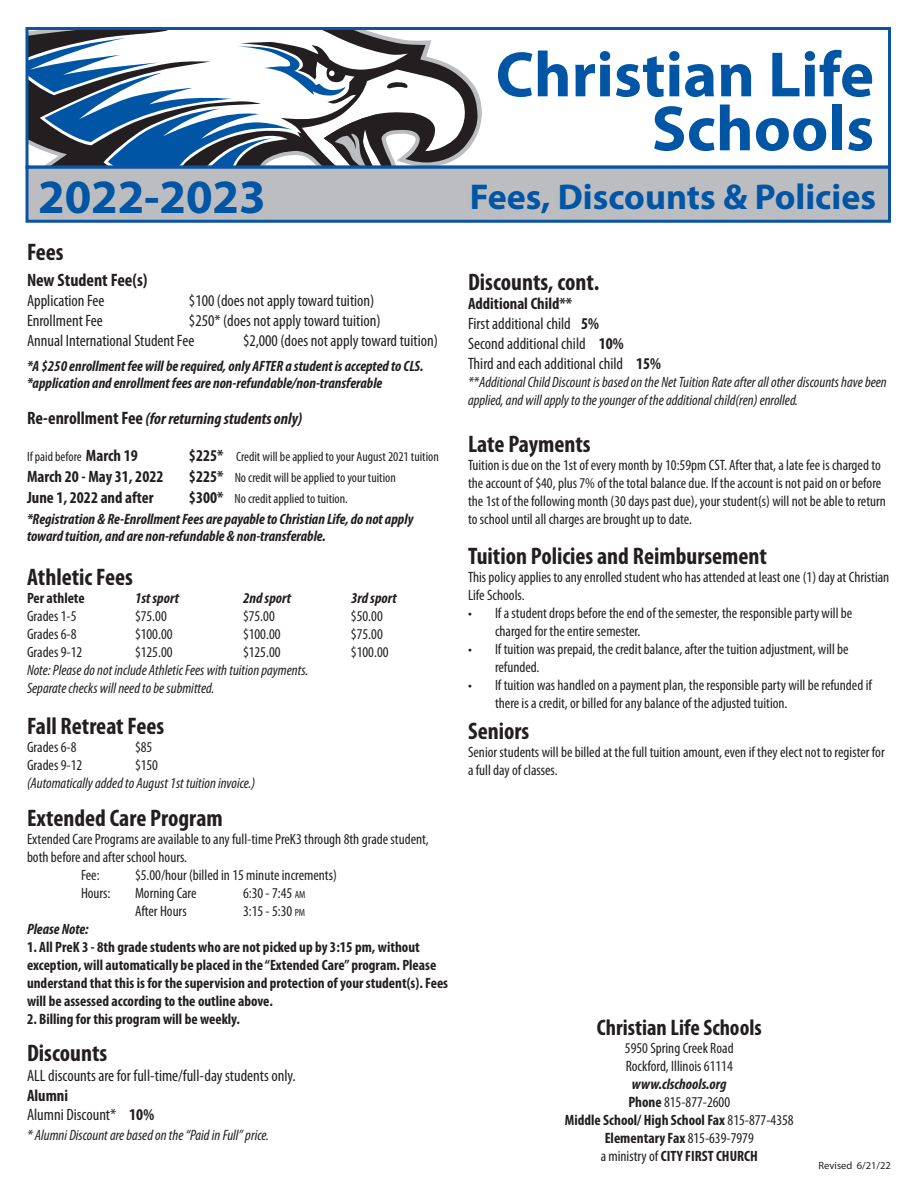
<style>
.page{position:relative;width:918px;height:1188px;background:#fff}
.page>*{position:absolute;margin:0;border:0;box-sizing:border-box;transform-origin:0 0}
.t1{font:700 64.5px "Myriad Pro";color:#0055a5}
.t2{font:700 48px "Myriad Pro";letter-spacing:-.005em;color:#0055a5}
.t3{font:700 36px "Myriad Pro";color:#0055a5}
.t4{font:700 condensed 24px "Myriad Pro";color:#231f20}
.t5{font:700 condensed 22.5px "Myriad Pro";color:#231f20}
.t6{font:700 condensed 18px "Myriad Pro";color:#231f20}
.t7{font:condensed 16.5px "Myriad Pro";color:#231f20}
.t8{font:700 condensed 16.5px "Myriad Pro";color:#231f20}
.t9{font:italic 700 condensed 16.5px "Myriad Pro";color:#231f20}
.t10{font:condensed 15px/18px "Myriad Pro";color:#231f20}
.t11{font:700 condensed 15px/18px "Myriad Pro";color:#231f20}
.t12{font:italic condensed 15px/18px "Myriad Pro";color:#231f20}
.t13{font:italic 700 condensed 15px/16.5px "Myriad Pro";color:#231f20}
.t14{font:condensed 13.5px "Myriad Pro";color:#231f20}
.t15{font:10.5px "Myriad Pro";color:#231f20}
.s1{font-style:normal;font-size:18px}
.s2{font-weight:700;font-size:16.5px}
.s3{font-weight:700}
.s4{font-size:10.5px}
.s5{font-weight:400}
</style>
<div class="page">
<svg style="left:468px;top:78px;width:10px;height:71px"></svg>
<svg style="left:30px;top:31px;width:364px;height:7px"></svg>
<svg style="left:30px;top:38px;width:438px;height:127px"></svg>
<div style="left:26px;top:27px;width:865px;height:142px;border:3px solid #0a54a3"></div>
<div style="left:26px;top:166px;width:865px;height:57px;background:#bcbdc0;border:3px solid #0a54a3"></div>
<p class="t1" style="left:496px;top:33px;width:380px">Christian Life</p>
<p class="t1" style="left:652px;top:87px;width:224px">Schools</p>
<p class="t2" style="left:38px;top:166px;width:229px">2022-2023</p>
<p class="t3" style="left:470px;top:174px;width:408px">Fees, Discounts &amp; Policies</p>
<p class="t4" style="left:27px;top:237px;width:38px">Fees</p>
<p class="t6" style="left:27px;top:269px;width:122px">New Student Fee(s)</p>
<p class="t7" style="left:27px;top:291px;width:79px">Application Fee</p>
<p class="t7" style="left:189px;top:291px;width:187px">$100 (does not apply toward tuition)</p>
<p class="t7" style="left:27px;top:311px;width:77px">Enrollment Fee</p>
<p class="t7" style="left:189px;top:311px;width:193px">$250* (does not apply toward tuition)</p>
<p class="t7" style="left:27px;top:330px;width:169px">Annual International Student Fee</p>
<p class="t7" style="left:243px;top:330px;width:196px">$2,000 (does not apply toward tuition)</p>
<p class="t13" style="left:27px;top:358px;width:398px">*A $250 enrollment fee will be required, only AFTER a student is accepted to CLS.</p>
<p class="t13" style="left:27px;top:374px;width:357px">*application and enrollment fees are non-refundable/non-transferable</p>
<p class="t9" style="left:27px;top:408px;width:277px"><span class="s1">Re-enrollment Fee</span> (for returning students only)</p>
<p class="t14" style="left:27px;top:448px;width:112px">If paid before <span class="s2">March 19</span></p>
<p class="t14" style="left:189px;top:448px;width:251px"><span class="s2">$225*</span> Credit will be applied to your August 2021 tuition</p>
<p class="t8" style="left:27px;top:466px;width:138px">March 20 - May 31, 2022</p>
<p class="t14" style="left:189px;top:469px;width:208px"><span class="s2">$225*</span> No credit will be applied to your tuition</p>
<p class="t8" style="left:27px;top:487px;width:128px">June 1, 2022 and after</p>
<p class="t14" style="left:189px;top:490px;width:160px"><span class="s2">$300*</span> No credit applied to tuition.</p>
<p class="t4" style="left:468px;top:267px;width:133px">Discounts, cont.</p>
<p class="t8" style="left:468px;top:293px;width:106px">Additional Child**</p>
<p class="t7" style="left:468px;top:314px;width:133px">First additional child <span class="s3">5%</span></p>
<p class="t7" style="left:468px;top:333px;width:157px">Second additional child <span class="s3">10%</span></p>
<p class="t7" style="left:468px;top:353px;width:195px">Third and each additional child <span class="s3">15%</span></p>
<p class="t12" style="left:468px;top:373px;width:420px">**Additional Child Discount is based on the Net Tuition Rate after all other discounts have been applied, and will apply to the younger of the additional child(ren) enrolled.</p>
<p class="t4" style="left:468px;top:429px;width:124px">Late Payments</p>
<p class="t10" style="left:468px;top:456px;width:419px">Tuition is due on the 1st of every month by 10:59pm CST. After that, a late fee is charged to the account of $40, plus 7% of the total balance due. If the account is not paid on or before the 1st of the following month (30 days past due), your student(s) will not be able to return to school until all charges are brought up to date.</p>
<p class="t13" style="left:27px;top:511px;width:388px">*Registration &amp; Re-Enrollment Fees are payable to Christian Life, do not apply toward tuition, and are non-refundable &amp; non-transferable.</p>
<p class="t4" style="left:27px;top:562px;width:107px">Athletic Fees</p>
<p class="t11" style="left:27px;top:589px;width:59px">Per athlete</p>
<p class="t13" style="left:135px;top:589px;width:46px">1st sport</p>
<p class="t13" style="left:243px;top:589px;width:50px">2nd sport</p>
<p class="t13" style="left:351px;top:589px;width:47px">3rd sport</p>
<p class="t10" style="left:27px;top:607px;width:51px">Grades 1-5</p>
<p class="t10" style="left:135px;top:607px;width:33px">$75.00</p>
<p class="t10" style="left:243px;top:607px;width:33px">$75.00</p>
<p class="t10" style="left:351px;top:607px;width:33px">$50.00</p>
<p class="t10" style="left:27px;top:625px;width:51px">Grades 6-8</p>
<p class="t10" style="left:135px;top:625px;width:39px">$100.00</p>
<p class="t10" style="left:243px;top:625px;width:39px">$100.00</p>
<p class="t10" style="left:351px;top:625px;width:33px">$75.00</p>
<p class="t10" style="left:27px;top:643px;width:57px">Grades 9-12</p>
<p class="t10" style="left:135px;top:643px;width:39px">$125.00</p>
<p class="t10" style="left:243px;top:643px;width:39px">$125.00</p>
<p class="t10" style="left:351px;top:643px;width:39px">$100.00</p>
<p class="t12" style="left:27px;top:661px;width:283px">Note: Please do not include Athletic Fees with tuition payments.</p>
<p class="t12" style="left:27px;top:679px;width:189px">Separate checks will need to be submitted.</p>
<p class="t4" style="left:27px;top:711px;width:139px">Fall Retreat Fees</p>
<p class="t10" style="left:27px;top:737px;width:51px">Grades 6-8</p>
<p class="t10" style="left:135px;top:737px;width:19px">$85</p>
<p class="t10" style="left:27px;top:755px;width:57px">Grades 9-12</p>
<p class="t10" style="left:135px;top:755px;width:25px">$150</p>
<p class="t12" style="left:27px;top:773px;width:230px">(Automatically added to August 1st tuition invoice.)</p>
<p class="t4" style="left:27px;top:803px;width:197px">Extended Care Program</p>
<p class="t10" style="left:27px;top:829px;width:403px">Extended Care Programs are available to any full-time PreK3 through 8th grade student, both before and after school hours.</p>
<p class="t10" style="left:81px;top:865px;width:20px">Fee:</p>
<p class="t10" style="left:135px;top:865px;width:203px">$5.00/hour (billed in 15 minute increments)</p>
<p class="t10" style="left:81px;top:883px;width:31px">Hours:</p>
<p class="t10" style="left:135px;top:883px;width:63px">Morning Care</p>
<p class="t10" style="left:243px;top:883px;width:64px">6:30 - 7:45 <span class="s4">AM</span></p>
<p class="t10" style="left:135px;top:901px;width:53px">After Hours</p>
<p class="t10" style="left:243px;top:901px;width:64px">3:15 - 5:30 <span class="s4">PM</span></p>
<p class="t13" style="left:27px;top:920px;width:63px">Please Note:</p>
<p class="t11" style="left:27px;top:937px;width:423px">1. All PreK 3 - 8th grade students who are not picked up by 3:15 pm, without exception, will automatically be placed in the “Extended Care” program. Please understand that this is for the supervision and protection of your student(s). Fees will be assessed according to the outline above.</p>
<p class="t11" style="left:27px;top:1009px;width:215px">2. Billing for this program will be weekly.</p>
<p class="t4" style="left:27px;top:1038px;width:82px">Discounts</p>
<p class="t7" style="left:27px;top:1065px;width:270px">ALL discounts are for full-time/full-day students only.</p>
<p class="t8" style="left:27px;top:1085px;width:43px">Alumni</p>
<p class="t7" style="left:27px;top:1105px;width:129px">Alumni Discount* <span class="s3">10%</span></p>
<p class="t12" style="left:27px;top:1126px;width:244px">* Alumni Discount are based on the “Paid in Full” price.</p>
<p class="t4" style="left:468px;top:541px;width:301px">Tuition Policies and Reimbursement</p>
<p class="t10" style="left:468px;top:568px;width:423px">This policy applies to any enrolled student who has attended at least one (1) day at Christian<br>Life Schools.</p>
<p class="t10" style="left:495px;top:604px;width:359px;text-indent:-27px">• If a student drops before the end of the semester, the responsible party will be charged for the entire semester.</p>
<p class="t10" style="left:495px;top:640px;width:355px;text-indent:-27px">• If tuition was prepaid, the credit balance, after the tuition adjustment, will be refunded.</p>
<p class="t10" style="left:495px;top:676px;width:378px;text-indent:-27px">• If tuition was handled on a payment plan, the responsible party will be refunded if there is a credit, or billed for any balance of the adjusted tuition.</p>
<p class="t4" style="left:468px;top:716px;width:63px">Seniors</p>
<p class="t10" style="left:468px;top:743px;width:418px">Senior students will be billed at the full tuition amount, even if they elect not to register for a full day of classes.</p>
<p class="t5" style="left:597px;top:1013px;width:166px">Christian Life Schools</p>
<p class="t10" style="left:625px;top:1038px;width:110px">5950 Spring Creek Road</p>
<p class="t10" style="left:626px;top:1056px;width:109px">Rockford, Illinois 61114</p>
<p class="t13" style="left:632px;top:1075px;width:96px">www.clschools.org</p>
<p class="t10" style="left:628px;top:1092px;width:103px"><span class="s3">Phone</span> 815-877-2600</p>
<p class="t11" style="left:565px;top:1110px;width:230px">Middle School/ High School Fax <span class="s5">815-877-4358</span></p>
<p class="t11" style="left:605px;top:1128px;width:151px">Elementary Fax<span class="s5">815-639-7979</span></p>
<p class="t11" style="left:601px;top:1146px;width:159px"><span class="s5">a ministry of</span> CITY FIRST CHURCH</p>
<p class="t15" style="left:819px;top:1159px;width:74px">Revised 6/21/22</p>
</div>
